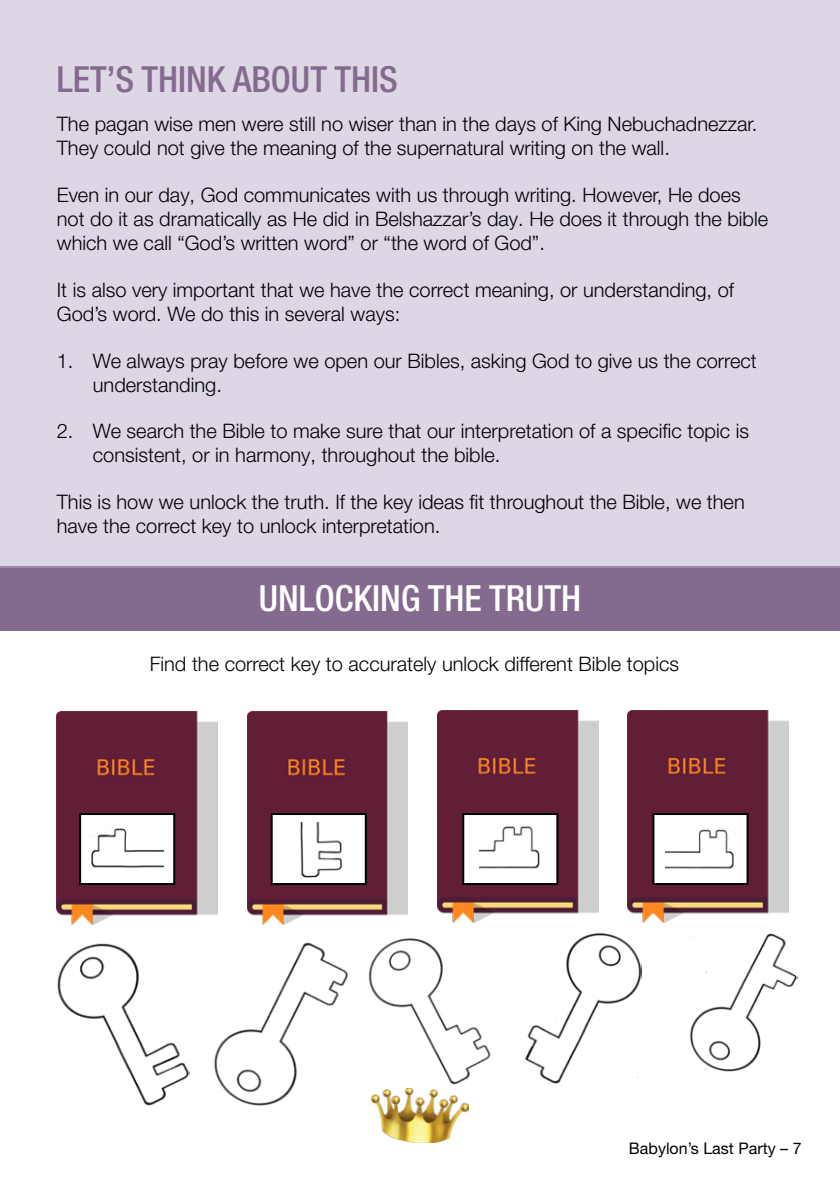
<style>
.page{position:relative;width:840px;height:1191px;background:#fff}
.page>*{position:absolute;margin:0;border:0;box-sizing:border-box;transform-origin:0 0}
.t1{font:500 condensed 36px "Helvetica Neue LT Pro";color:#846a8f}
.t2{font:500 condensed 36px "Helvetica Neue LT Pro";color:#fff}
.t3{font:300 20px/24px "Helvetica Neue LT Pro";color:#000}
.t4{font:16px "Helvetica Neue LT Pro";color:#000}
</style>
<div class="page">
<img style="left:372px;top:1088px;width:96px;height:54px">
<div style="left:0;top:566px;width:839px;height:64px;background:#846a8f"></div>
<div style="left:0;top:0;width:839px;height:567px;background:#dcd6e5"></div>
<img style="left:57px;top:712px;width:160px;height:212px">
<img style="left:247px;top:712px;width:161px;height:212px">
<img style="left:437px;top:710px;width:161px;height:212px">
<img style="left:627px;top:710px;width:161px;height:212px">
<img style="left:525px;top:933px;width:116px;height:150px">
<img style="left:689px;top:933px;width:107px;height:139px">
<img style="left:368px;top:938px;width:123px;height:147px">
<img style="left:57px;top:943px;width:132px;height:163px">
<img style="left:214px;top:942px;width:134px;height:163px">
<div style="left:80px;top:814px;width:94px;height:70px;background:#fff"></div>
<div style="left:79px;top:813px;width:96px;height:72px;border:2px solid #000"></div>
<div style="left:271px;top:814px;width:94px;height:70px;background:#fff"></div>
<div style="left:270px;top:813px;width:96px;height:72px;border:2px solid #000"></div>
<div style="left:463px;top:814px;width:94px;height:70px;background:#fff"></div>
<div style="left:462px;top:813px;width:96px;height:72px;border:2px solid #000"></div>
<div style="left:653px;top:814px;width:94px;height:70px;background:#fff"></div>
<div style="left:652px;top:813px;width:96px;height:72px;border:2px solid #000"></div>
<img style="left:91px;top:828px;width:72px;height:40px">
<img style="left:295px;top:822px;width:48px;height:55px">
<img style="left:665px;top:828px;width:69px;height:45px">
<img style="left:479px;top:826px;width:60px;height:43px">
<p class="t1" style="left:57px;top:58px;width:342px">LET’S THINK ABOUT THIS</p>
<p class="t3" style="left:57px;top:112px;width:701px">The pagan wise men were still no wiser than in the days of King Nebuchadnezzar.<br>They could not give the meaning of the supernatural writing on the wall.</p>
<p class="t3" style="left:57px;top:182px;width:712px">Even in our day, God communicates with us through writing. However, He does not do it as dramatically as He did in Belshazzar’s day. He does it through the bible which we call “God’s written word” or “the word of God”.</p>
<p class="t3" style="left:57px;top:277px;width:678px">It is also very important that we have the correct meaning, or understanding, of<br>God’s word. We do this in several ways:</p>
<p class="t3" style="left:93px;top:348px;width:665px;text-indent:-36px">1. We always pray before we open our Bibles, asking God to give us the correct understanding.</p>
<p class="t3" style="left:93px;top:419px;width:657px;text-indent:-36px">2. We search the Bible to make sure that our interpretation of a specific topic is consistent, or in harmony, throughout the bible.</p>
<p class="t3" style="left:57px;top:489px;width:689px">This is how we unlock the truth. If the key ideas fit throughout the Bible, we then have the correct key to unlock interpretation.</p>
<p class="t2" style="left:259px;top:577px;width:323px">UNLOCKING THE TRUTH</p>
<p class="t3" style="left:150px;top:652px;width:530px">Find the correct key to accurately unlock different Bible topics</p>
<p class="t4" style="left:628px;top:1138px;width:174px">Babylon’s Last Party – 7</p>
</div>
